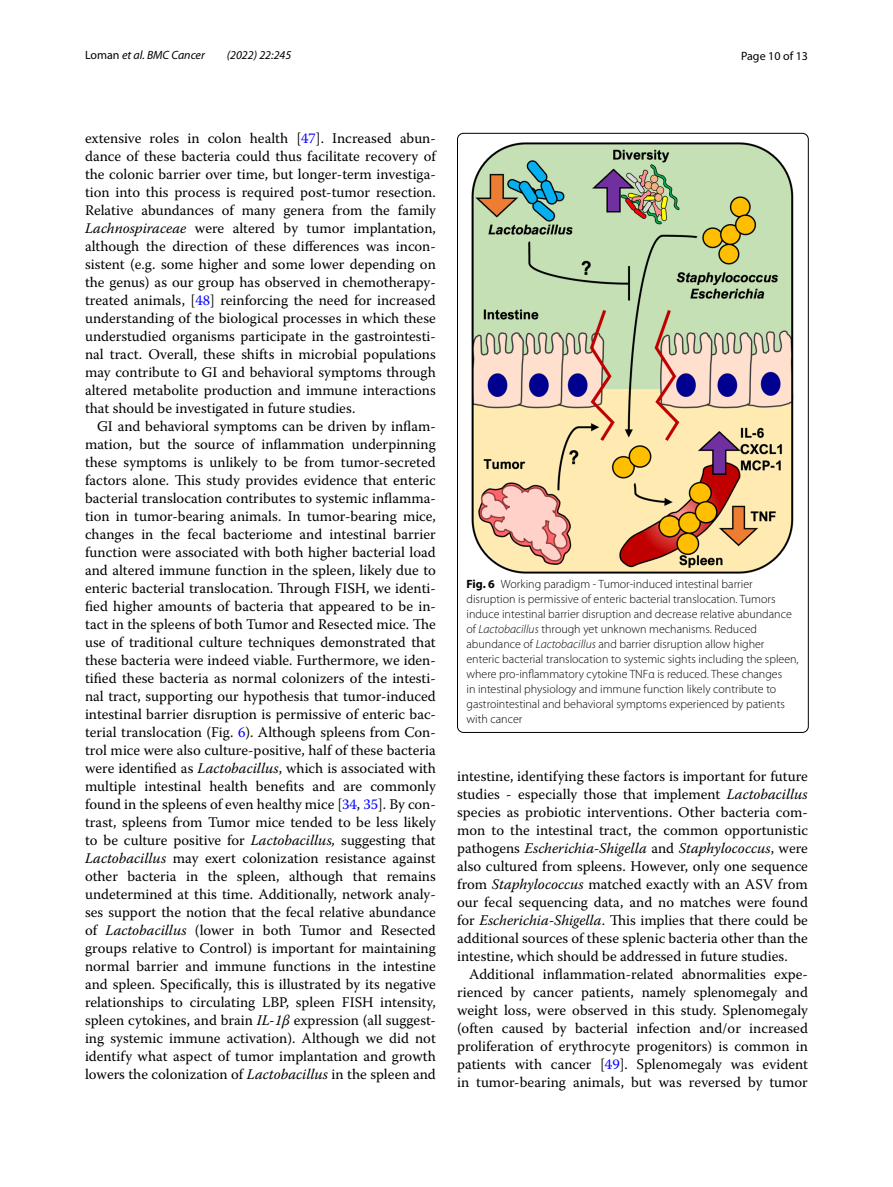
<style>
.page{position:relative;width:893px;height:1187px;background:#fff}
.page>*{position:absolute;margin:0;border:0;box-sizing:border-box;transform-origin:0 0}
.t1{font:14.7px/18px "Warnock Pro";color:#000;text-align:justify}
.t2{font:300 12px/15px "Myriad Pro";color:#000}
.t3{font:italic 12px "Myriad Pro";color:#000}
.t4{font:12px "Myriad Pro";color:#000}
.s1{font-style:normal}
.s2{color:#00f}
.s3{font-style:italic}
.s4{font-weight:700}
</style>
<div class="page">
<img style="left:472px;top:142px;width:322px;height:431px">
<p class="t3" style="left:85px;top:48px;width:121px"><span class="s1">Loman</span> et al. BMC Cancer</p>
<p class="t3" style="left:227px;top:48px;width:66px">(2022) 22:245</p>
<p class="t4" style="left:741px;top:48px;width:68px">Page 10 of 13</p>
<p class="t1" style="left:85px;top:128px;width:352px">extensive roles in colon health [<span class="s2">47</span>]. Increased abun&shy;dance of these bacteria could thus facilitate recovery of the colonic barrier over time, but longer-term investiga&shy;tion into this process is required post-tumor resection.<br>Relative abundances of many genera from the family <span class="s3">Lachnospiraceae</span> were altered by tumor implantation, although the direction of these differences was incon&shy;sistent (e.g. some higher and some lower depending on the genus) as our group has observed in chemotherapy&shy;treated animals, [<span class="s2">48</span>] reinforcing the need for increased understanding of the biological processes in which these understudied organisms participate in the gastrointesti&shy;nal tract. Overall, these shifts in microbial populations may contribute to GI and behavioral symptoms through altered metabolite production and immune interactions that should be investigated in future studies.</p>
<p class="t1" style="left:85px;top:416px;width:352px;text-indent:12px">GI and behavioral symptoms can be driven by inflam&shy;mation, but the source of inflammation underpinning these symptoms is unlikely to be from tumor-secreted factors alone. This study provides evidence that enteric bacterial translocation contributes to systemic inflamma&shy;tion in tumor-bearing animals. In tumor-bearing mice, changes in the fecal bacteriome and intestinal barrier function were associated with both higher bacterial load and altered immune function in the spleen, likely due to enteric bacterial translocation. Through FISH, we identi&shy;fied higher amounts of bacteria that appeared to be in&shy;tact in the spleens of both Tumor and Resected mice. The use of traditional culture techniques demonstrated that these bacteria were indeed viable. Furthermore, we iden&shy;tified these bacteria as normal colonizers of the intesti&shy;nal tract, supporting our hypothesis that tumor-induced intestinal barrier disruption is permissive of enteric bac&shy;terial translocation (Fig. <span class="s2">6</span>). Although spleens from Con&shy;trol mice were also culture-positive, half of these bacteria were identified as <span class="s3">Lactobacillus</span>, which is associated with multiple intestinal health benefits and are commonly found in the spleens of even healthy mice [<span class="s2">34</span>, <span class="s2">35</span>]. By con&shy;trast, spleens from Tumor mice tended to be less likely to be culture positive for <span class="s3">Lactobacillus,</span> suggesting that <span class="s3">Lactobacillus</span> may exert colonization resistance against other bacteria in the spleen, although that remains undetermined at this time. Additionally, network analy&shy;ses support the notion that the fecal relative abundance of <span class="s3">Lactobacillus</span> (lower in both Tumor and Resected groups relative to Control) is important for maintaining normal barrier and immune functions in the intestine and spleen. Specifically, this is illustrated by its negative relationships to circulating LBP, spleen FISH intensity, spleen cytokines, and brain <span class="s3">IL-1β</span> expression (all suggest&shy;ing systemic immune activation). Although we did not identify what aspect of tumor implantation and growth lowers the colonization of <span class="s3">Lactobacillus</span> in the spleen and</p>
<p class="t2" style="left:466px;top:577px;width:334px"><span class="s4">Fig. 6</span> Working paradigm - Tumor-induced intestinal barrier disruption is permissive of enteric bacterial translocation. Tumors induce intestinal barrier disruption and decrease relative abundance of <span class="s3">Lactobacillus</span> through yet unknown mechanisms. Reduced abundance of <span class="s3">Lactobacillus</span> and barrier disruption allow higher enteric bacterial translocation to systemic sights including the spleen, where pro-inflammatory cytokine TNFα is reduced. These changes<br>in intestinal physiology and immune function likely contribute to gastrointestinal and behavioral symptoms experienced by patients with cancer</p>
<p class="t1" style="left:457px;top:766px;width:352px">intestine, identifying these factors is important for future studies - especially those that implement <span class="s3">Lactobacillus </span>species as probiotic interventions. Other bacteria com&shy;mon to the intestinal tract, the common opportunistic pathogens <span class="s3">Escherichia-Shigella</span> and <span class="s3">Staphylococcus</span>, were also cultured from spleens. However, only one sequence from <span class="s3">Staphylococcus</span> matched exactly with an ASV from our fecal sequencing data, and no matches were found for <span class="s3">Escherichia-Shigella</span>. This implies that there could be additional sources of these splenic bacteria other than the intestine, which should be addressed in future studies.</p>
<p class="t1" style="left:457px;top:964px;width:352px;text-indent:12px">Additional inflammation-related abnormalities expe&shy;rienced by cancer patients, namely splenomegaly and weight loss, were observed in this study. Splenomegaly (often caused by bacterial infection and/or increased proliferation of erythrocyte progenitors) is common in patients with cancer [<span class="s2">49</span>]. Splenomegaly was evident in tumor-bearing animals, but was reversed by tumor</p>
</div>
